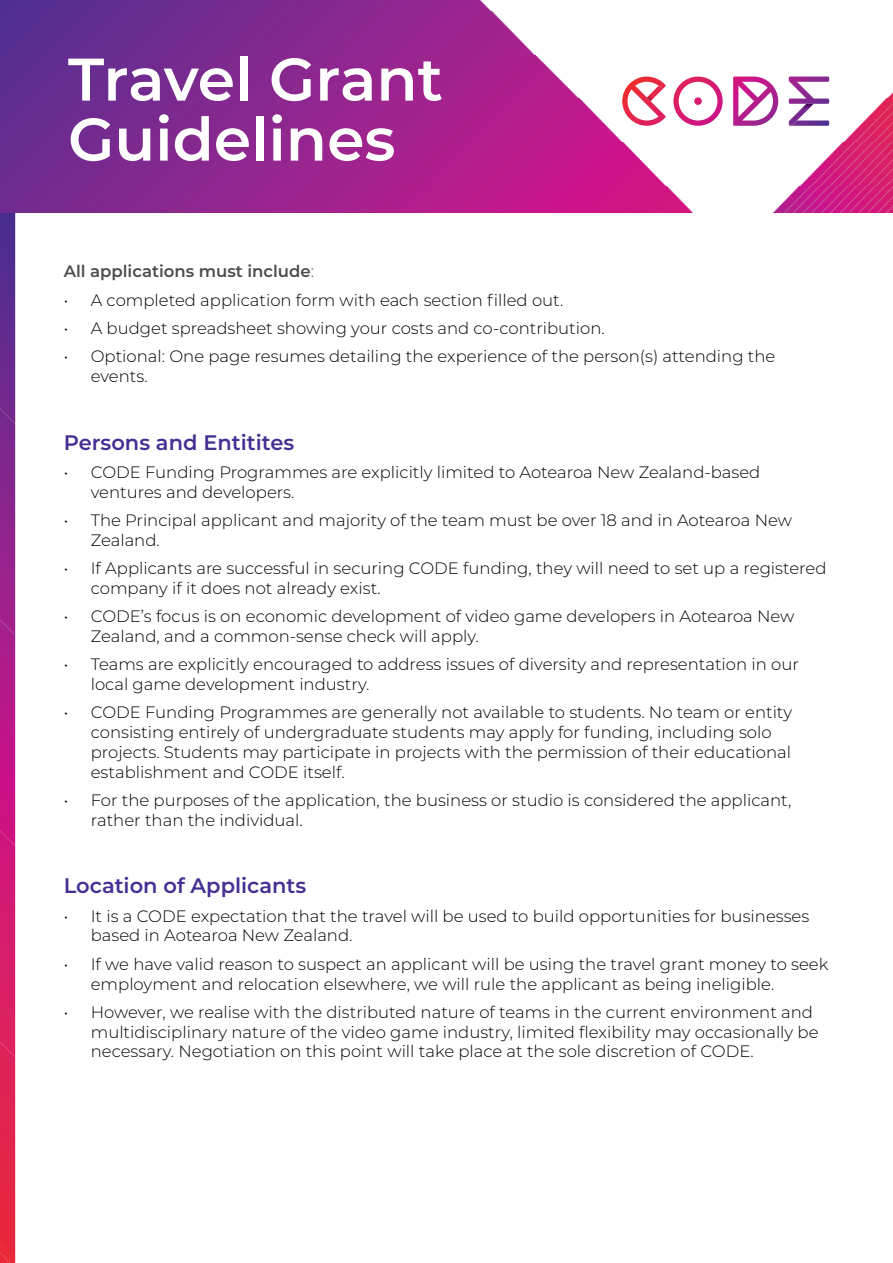
<style>
.page{position:relative;width:893px;height:1263px;background:#fff}
.page>*{position:absolute;margin:0;border:0;box-sizing:border-box;transform-origin:0 0}
.t1{font:600 60px "Montserrat";color:#fff}
.t2{font:600 21px "Montserrat";color:#452f92}
.t3{font:300 16.5px/19.8px "Montserrat";color:#000}
.t4{font:600 16.5px "Montserrat";color:#4b4c4d}
.s1{font-weight:300}
</style>
<div class="page">
<img style="left:0;top:213px;width:15px;height:196px">
<img style="left:0;top:409px;width:15px;height:211px">
<img style="left:0;top:620px;width:15px;height:211px">
<img style="left:0;top:831px;width:15px;height:211px">
<img style="left:0;top:1042px;width:15px;height:221px">
<svg style="left:0;top:1253px;width:10px;height:10px"></svg>
<img style="left:0;top:0;width:893px;height:213px">
<svg style="left:622px;top:77px;width:207px;height:49px"></svg>
<img style="left:647px;top:86px;width:15px;height:15px">
<p class="t1" style="left:68px;top:37px;width:376px">Travel Grant</p>
<p class="t1" style="left:68px;top:97px;width:329px">Guidelines</p>
<p class="t4" style="left:64px;top:260px;width:252px">All applications must include<span class="s1">:</span></p>
<p class="t3" style="left:64px;top:289px;width:501px">• A completed application form with each section filled out.</p>
<p class="t3" style="left:64px;top:318px;width:542px">• A budget spreadsheet showing your costs and co-contribution.</p>
<p class="t3" style="left:91px;top:346px;width:686px;text-indent:-27px">• Optional: One page resumes detailing the experience of the person(s) attending the events.</p>
<p class="t2" style="left:64px;top:427px;width:232px">Persons and Entitites</p>
<p class="t3" style="left:91px;top:461px;width:671px;text-indent:-27px">• CODE Funding Programmes are explicitly limited to Aotearoa New Zealand-based ventures and developers.</p>
<p class="t3" style="left:91px;top:510px;width:703px;text-indent:-27px">• The Principal applicant and majority of the team must be over 18 and in Aotearoa New<br>Zealand.</p>
<p class="t3" style="left:91px;top:558px;width:737px;text-indent:-27px">• If Applicants are successful in securing CODE funding, they will need to set up a registered company if it does not already exist.</p>
<p class="t3" style="left:91px;top:606px;width:705px;text-indent:-27px">• CODE’s focus is on economic development of video game developers in Aotearoa New<br>Zealand, and a common-sense check will apply.</p>
<p class="t3" style="left:91px;top:654px;width:710px;text-indent:-27px">• Teams are explicitly encouraged to address issues of diversity and representation in our local game development industry.</p>
<p class="t3" style="left:91px;top:702px;width:703px;text-indent:-27px">• CODE Funding Programmes are generally not available to students. No team or entity consisting entirely of undergraduate students may apply for funding, including solo projects. Students may participate in projects with the permission of their educational establishment and CODE itself.</p>
<p class="t3" style="left:91px;top:790px;width:702px;text-indent:-27px">• For the purposes of the application, the business or studio is considered the applicant, rather than the individual.</p>
<p class="t2" style="left:64px;top:871px;width:244px">Location of Applicants</p>
<p class="t3" style="left:91px;top:905px;width:720px;text-indent:-27px">• It is a CODE expectation that the travel will be used to build opportunities for businesses based in Aotearoa New Zealand.</p>
<p class="t3" style="left:91px;top:953px;width:739px;text-indent:-27px">• If we have valid reason to suspect an applicant will be using the travel grant money to seek employment and relocation elsewhere, we will rule the applicant as being ineligible.</p>
<p class="t3" style="left:91px;top:1001px;width:729px;text-indent:-27px">• However, we realise with the distributed nature of teams in the current environment and multidisciplinary nature of the video game industry, limited flexibility may occasionally be necessary. Negotiation on this point will take place at the sole discretion of CODE.</p>
</div>
